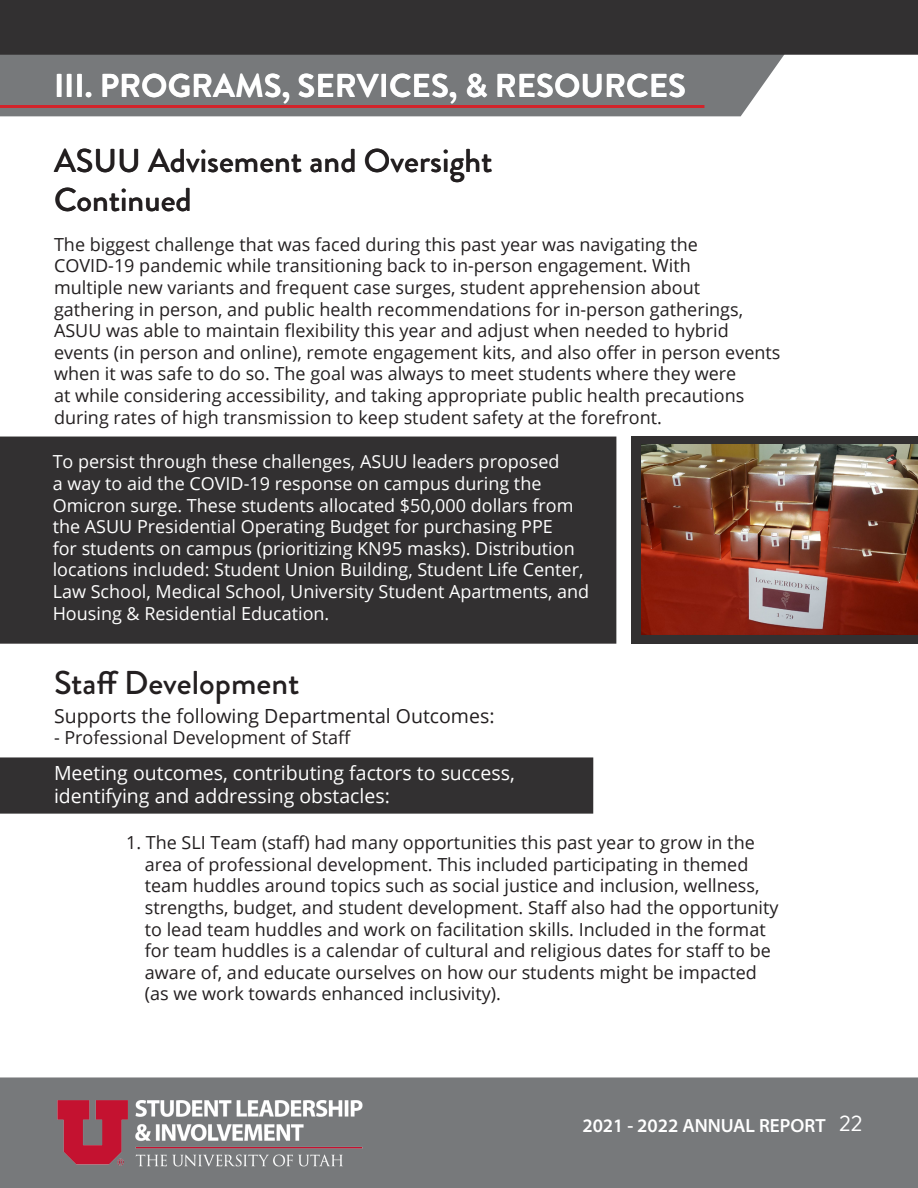
<style>
.page{position:relative;width:918px;height:1188px;background:#fff}
.page>*{position:absolute;margin:0;border:0;box-sizing:border-box;transform-origin:0 0}
.t1{font:500 33px/39.6px "Brandon Grotesque";color:#231f20}
.t2{font:700 33px "Brandon Grotesque";color:#fff}
.t3{font:22.5px "Brandon Grotesque";color:#fff}
.t4{font:19.5px "Open Sans";color:#fff}
.t5{font:19.5px "Open Sans";color:#231f20}
.t6{font:600 semi-expanded 19.05px "Myriad Pro";color:#fff;scale:.93 1}
.t7{font:18px/21.6px "Open Sans";color:#231f20}
.t8{font:18px/21.6px "Open Sans";color:#fff}
</style>
<div class="page">
<div style="left:0;top:55px;width:784px;height:61px;background:#77797b"></div>
<div style="left:0;top:0;width:918px;height:55px;background:#323031"></div>
<div style="left:0;top:1077px;width:918px;height:111px;background:#77797b"></div>
<hr style="left:0;top:105px;width:704px;height:3px;background:#d2232a">
<img style="left:54px;top:1095px;width:310px;height:75px">
<div style="left:632px;top:437px;width:286px;height:207px;background:#323031"></div>
<div style="left:0;top:437px;width:616px;height:207px;background:#323031"></div>
<div style="left:0;top:757px;width:593px;height:57px;background:#323031"></div>
<img style="left:641px;top:445px;width:277px;height:190px">
<p class="t2" style="left:54px;top:62px;width:634px">III. PROGRAMS, SERVICES, &amp; RESOURCES</p>
<p class="t1" style="left:54px;top:141px;width:440px">ASUU Advisement and Oversight<br>Continued</p>
<p class="t7" style="left:54px;top:233px;width:646px">The biggest challenge that was faced during this past year was navigating the<br>COVID-19 pandemic while transitioning back to in-person engagement. With</p>
<p class="t7" style="left:54px;top:276px;width:648px">multiple new variants and frequent case surges, student apprehension about</p>
<p class="t7" style="left:54px;top:298px;width:728px">gathering in person, and public health recommendations for in-person gatherings, ASUU was able to maintain flexibility this year and adjust when needed to hybrid events (in person and online), remote engagement kits, and also offer in person events when it was safe to do so. The goal was always to meet students where they were<br>at while considering accessibility, and taking appropriate public health precautions during rates of high transmission to keep student safety at the forefront.</p>
<p class="t8" style="left:53px;top:451px;width:538px">To persist through these challenges, ASUU leaders proposed<br>a way to aid the COVID-19 response on campus during the Omicron surge. These students allocated $50,000 dollars from the ASUU Presidential Operating Budget for purchasing PPE<br>for students on campus (prioritizing KN95 masks). Distribution locations included: Student Union Building, Student Life Center, Law School, Medical School, University Student Apartments, and Housing &amp; Residential Education.</p>
<p class="t1" style="left:54px;top:663px;width:247px">Staff Development</p>
<p class="t5" style="left:54px;top:702px;width:442px">Supports the following Departmental Outcomes:</p>
<p class="t7" style="left:54px;top:727px;width:299px">- Professional Development of Staff</p>
<p class="t4" style="left:54px;top:759px;width:462px">Meeting outcomes, contributing factors to success,</p>
<p class="t4" style="left:54px;top:783px;width:337px">identifying and addressing obstacles:</p>
<p class="t7" style="left:126px;top:831px;width:630px">1. The SLI Team (staff) had many opportunities this past year to grow in the</p>
<p class="t7" style="left:145px;top:853px;width:605px">area of professional development. This included participating in themed</p>
<p class="t7" style="left:145px;top:875px;width:616px">team huddles around topics such as social justice and inclusion, wellness,</p>
<p class="t7" style="left:145px;top:896px;width:635px">strengths, budget, and student development. Staff also had the opportunity</p>
<p class="t7" style="left:145px;top:918px;width:622px">to lead team huddles and work on facilitation skills. Included in the format</p>
<p class="t7" style="left:145px;top:939px;width:628px">for team huddles is a calendar of cultural and religious dates for staff to be</p>
<p class="t7" style="left:145px;top:961px;width:614px">aware of, and educate ourselves on how our students might be impacted</p>
<p class="t7" style="left:145px;top:983px;width:358px">(as we work towards enhanced inclusivity).</p>
<p class="t6" style="left:582px;top:1113px;width:263px">2021 - 2022 ANNUAL REPORT</p>
<p class="t3" style="left:839px;top:1108px;width:25px">22</p>
</div>
